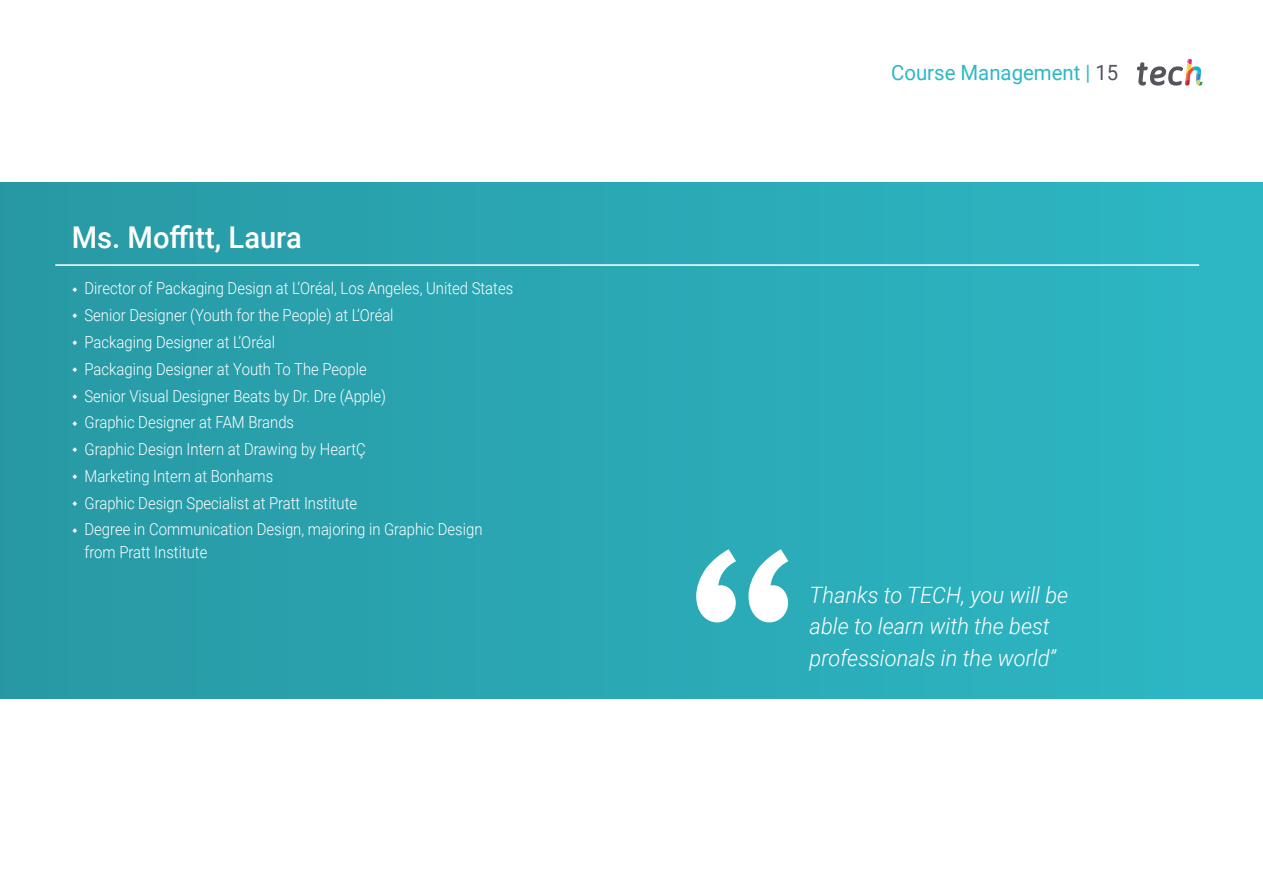
<style>
.page{position:relative;width:1263px;height:893px;background:#fff}
.page>*{position:absolute;margin:0;border:0;box-sizing:border-box;transform-origin:0 0}
.t1{font:500 30px "Roboto";color:#fff}
.t2{font:italic 300 22.5px/31.5px "Roboto";color:#fff}
.t3{font:21px "Roboto";color:#2db8c5}
.t4{font:300 16.5px/26.7px "Roboto";color:#fff;scale:.9 1}
.s1{color:#52555b}
</style>
<div class="page">
<div style="left:0;top:182px;width:1263px;height:516px;background:linear-gradient(to right,#2799a4,#2db7c5)"></div>
<hr style="left:55px;top:264px;width:1144px;height:2px;background:#fff">
<svg style="left:1137px;top:59px;width:65px;height:27px"></svg>
<svg style="left:696px;top:549px;width:92px;height:73px"></svg>
<svg style="left:73px;top:287px;width:4px;height:5px"></svg>
<svg style="left:73px;top:314px;width:4px;height:5px"></svg>
<svg style="left:73px;top:340px;width:4px;height:5px"></svg>
<svg style="left:73px;top:367px;width:4px;height:5px"></svg>
<svg style="left:73px;top:394px;width:4px;height:5px"></svg>
<svg style="left:73px;top:421px;width:4px;height:5px"></svg>
<svg style="left:73px;top:447px;width:4px;height:5px"></svg>
<svg style="left:73px;top:474px;width:4px;height:5px"></svg>
<svg style="left:73px;top:501px;width:4px;height:5px"></svg>
<svg style="left:73px;top:528px;width:4px;height:5px"></svg>
<h1 class="t1" style="left:72px;top:216px;width:232px">Ms. Moffitt, Laura</h1>
<p class="t4" style="left:85px;top:275px;width:478px">Director of Packaging Design at L’Oréal, Los Angeles, United States Senior Designer (Youth for the People) at L’Oréal<br>Packaging Designer at L’Oréal<br>Packaging Designer at Youth To The People<br>Senior Visual Designer Beats by Dr. Dre (Apple)<br>Graphic Designer at FAM Brands<br>Graphic Design Intern at Drawing by HeartÇ<br>Marketing Intern at Bonhams<br>Graphic Design Specialist at Pratt Institute<br>Degree in Communication Design, majoring in Graphic Design</p>
<p class="t4" style="left:85px;top:538px;width:138px">from Pratt Institute</p>
<p class="t3" style="left:891px;top:57px;width:229px">Course Management | <span class="s1">15</span></p>
<h2 class="t2" style="left:810px;top:578px;width:260px">Thanks to TECH, you will be able to learn with the best professionals in the world”</h2>
</div>
